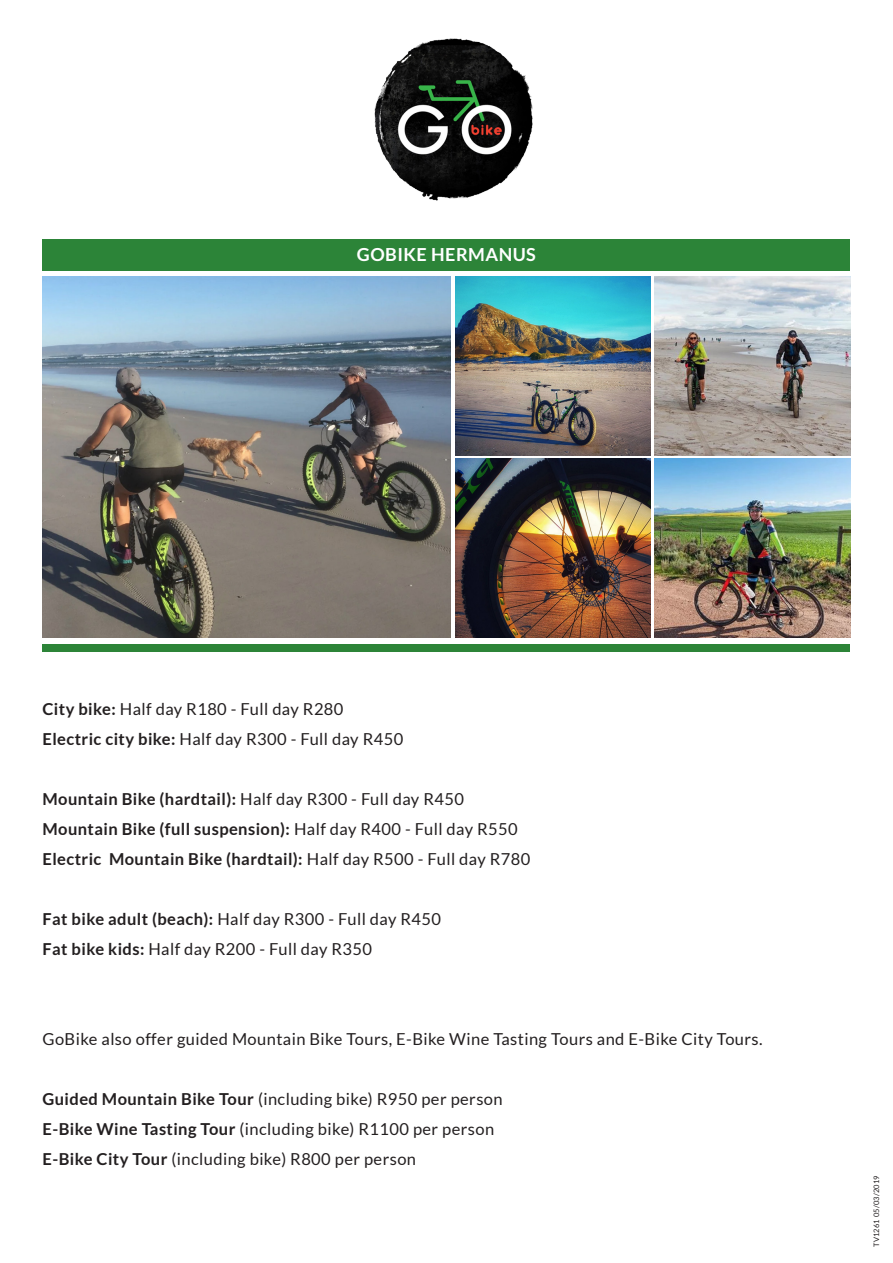
<style>
.page{position:relative;width:893px;height:1263px;background:#fff}
.page>*{position:absolute;margin:0;border:0;box-sizing:border-box;transform-origin:0 0}
.t1{font:700 18px "Lato";letter-spacing:.025em;color:#fff}
.t2{font:16.5px "Lato";letter-spacing:.025em;color:#231f20}
.t3{font:700 16.5px "Lato";letter-spacing:.025em;color:#231f20}
.t4{font:7.5px "Lato";letter-spacing:.025em;color:#231f20}
.s1{font-weight:700}
.s2{font-weight:400}
</style>
<div class="page">
<img style="left:455px;top:459px;width:196px;height:179px">
<div style="left:43px;top:644px;width:807px;height:8px;background:#2c8438"></div>
<div style="left:43px;top:239px;width:807px;height:31px;background:#2c8438"></div>
<img style="left:374px;top:38px;width:159px;height:163px">
<img style="left:455px;top:276px;width:196px;height:179px">
<img style="left:43px;top:276px;width:408px;height:362px">
<img style="left:655px;top:459px;width:195px;height:179px">
<img style="left:655px;top:276px;width:195px;height:179px">
<p class="t1" style="left:357px;top:244px;width:180px">GOBIKE HERMANUS</p>
<p class="t2" style="left:43px;top:700px;width:302px"><span class="s1">City bike:</span> Half day R180 - Full day R280</p>
<p class="t2" style="left:43px;top:730px;width:362px"><span class="s1">Electric city bike:</span> Half day R300 - Full day R450</p>
<p class="t3" style="left:43px;top:790px;width:423px">Mountain Bike (hardtail): <span class="s2">Half day R300 - Full day R450</span></p>
<p class="t3" style="left:43px;top:820px;width:477px">Mountain Bike (full suspension): <span class="s2">Half day R400 - Full day R550</span></p>
<p class="t3" style="left:43px;top:850px;width:489px">Electric Mountain Bike (hardtail): <span class="s2">Half day R500 - Full day R780</span></p>
<p class="t2" style="left:43px;top:910px;width:400px"><span class="s1">Fat bike adult (beach):</span> Half day R300 - Full day R450</p>
<p class="t2" style="left:43px;top:940px;width:331px"><span class="s1">Fat bike kids:</span> Half day R200 - Full day R350</p>
<p class="t2" style="left:43px;top:1030px;width:722px">GoBike also offer guided Mountain Bike Tours, E-Bike Wine Tasting Tours and E-Bike City Tours.</p>
<p class="t2" style="left:43px;top:1090px;width:462px"><span class="s1">Guided Mountain Bike Tour</span> (including bike) R950 per person</p>
<p class="t2" style="left:43px;top:1120px;width:453px"><span class="s1">E-Bike Wine Tasting Tour</span> (including bike) R1100 per person</p>
<p class="t2" style="left:43px;top:1150px;width:375px"><span class="s1">E-Bike City Tour</span> (including bike) R800 per person</p>
<p class="t4" style="left:872px;top:1247px;width:73px;rotate:-90deg">TV1261 05/03/2019</p>
</div>
